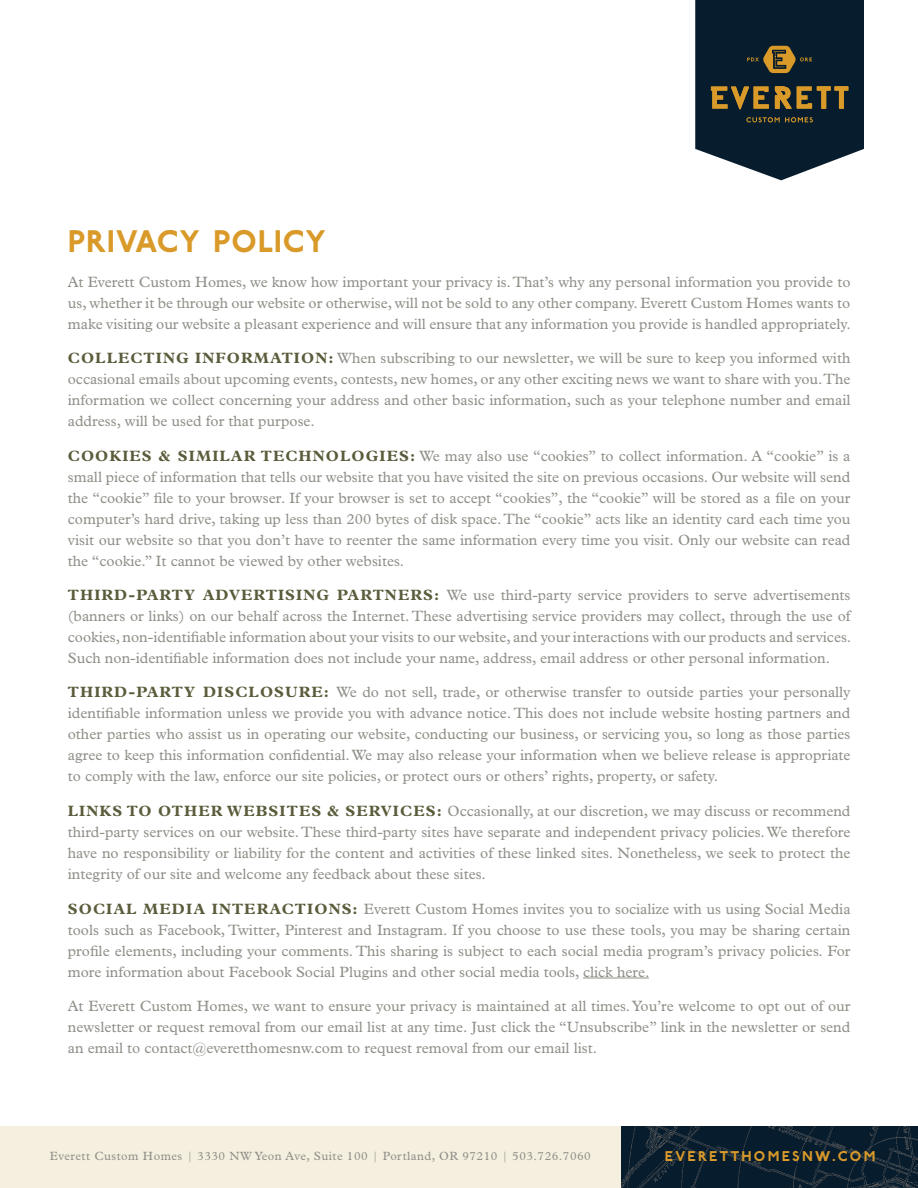
<style>
.page{position:relative;width:918px;height:1188px;background:#fff}
.page>*{position:absolute;margin:0;border:0;box-sizing:border-box;transform-origin:0 0}
.t1{font:700 33px "P22 Johnston Underground";letter-spacing:.025em;color:#d99a29}
.t2{font:15px/21px "Plantin";color:#908f88;text-align:justify}
.t3{font:700 15px "P22 Johnston Underground";letter-spacing:.15em;color:#d99a29}
.t4{font:12px "Plantin";letter-spacing:.04em;color:#908f88}
.s1{font-weight:700;color:#5b5c3b}
</style>
<div class="page">
<div style="left:0;top:1126px;width:625px;height:62px;background:#f5efdf"></div>
<svg style="left:695px;top:0;width:169px;height:180px;background:#2c393e"></svg>
<img style="left:621px;top:1126px;width:297px;height:62px">
<hr style="left:583px;top:978px;width:66px;height:1px;background:#908f88">
<h1 class="t1" style="left:68px;top:222px;width:259px">PRIVACY POLICY</h1>
<p class="t2" style="left:68px;top:271px;width:785px">At Everett Custom Homes, we know how important your privacy is. That’s why any personal information you provide to us, whether it be through our website or otherwise, will not be sold to any other company. Everett Custom Homes wants to make visiting our website a pleasant experience and will ensure that any information you provide is handled appropriately.</p>
<p class="t2" style="left:68px;top:347px;width:784px"><span class="s1">COLLECTING INFORMATION:</span> When subscribing to our newsletter, we will be sure to keep you informed with occasional emails about upcoming events, contests, new homes, or any other exciting news we want to share with you. The information we collect concerning your address and other basic information, such as your telephone number and email address, will be used for that purpose.</p>
<p class="t2" style="left:68px;top:445px;width:784px"><span class="s1">COOKIES &amp; SIMILAR TECHNOLOGIES:</span> We may also use “cookies” to collect information. A “cookie” is a small piece of information that tells our website that you have visited the site on previous occasions. Our website will send the “cookie” file to your browser. If your browser is set to accept “cookies”, the “cookie” will be stored as a file on your computer’s hard drive, taking up less than 200 bytes of disk space. The “cookie” acts like an identity card each time you visit our website so that you don’t have to reenter the same information every time you visit. Only our website can read the “cookie.” It cannot be viewed by other websites.</p>
<p class="t2" style="left:68px;top:584px;width:785px"><span class="s1">THIRD-PARTY ADVERTISING PARTNERS:</span> We use third-party service providers to serve advertisements (banners or links) on our behalf across the Internet. These advertising service providers may collect, through the use of cookies, non-identifiable information about your visits to our website, and your interactions with our products and services.<br>Such non-identifiable information does not include your name, address, email address or other personal information.</p>
<p class="t2" style="left:68px;top:682px;width:784px"><span class="s1">THIRD-PARTY DISCLOSURE:</span> We do not sell, trade, or otherwise transfer to outside parties your personally identifiable information unless we provide you with advance notice. This does not include website hosting partners and other parties who assist us in operating our website, conducting our business, or servicing you, so long as those parties agree to keep this information confidential. We may also release your information when we believe release is appropriate to comply with the law, enforce our site policies, or protect ours or others’ rights, property, or safety.</p>
<p class="t2" style="left:68px;top:800px;width:784px"><span class="s1">LINKS TO OTHER WEBSITES &amp; SERVICES:</span> Occasionally, at our discretion, we may discuss or recommend third-party services on our website. These third-party sites have separate and independent privacy policies. We therefore have no responsibility or liability for the content and activities of these linked sites. Nonetheless, we seek to protect the integrity of our site and welcome any feedback about these sites.</p>
<p class="t2" style="left:68px;top:898px;width:784px"><span class="s1">SOCIAL MEDIA INTERACTIONS:</span> Everett Custom Homes invites you to socialize with us using Social Media tools such as Facebook, Twitter, Pinterest and Instagram. If you choose to use these tools, you may be sharing certain profile elements, including your comments. This sharing is subject to each social media program’s privacy policies. For more information about Facebook Social Plugins and other social media tools, click here.</p>
<p class="t2" style="left:68px;top:995px;width:784px">At Everett Custom Homes, we want to ensure your privacy is maintained at all times. You’re welcome to opt out of our newsletter or request removal from our email list at any time. Just click the “Unsubscribe” link in the newsletter or send an email to contact@everetthomesnw.com to request removal from our email list.</p>
<p class="t4" style="left:50px;top:1149px;width:542px">Everett Custom Homes | 3330 NW Yeon Ave, Suite 100 | Portland, OR 97210 | 503.726.7060</p>
<p class="t3" style="left:665px;top:1147px;width:212px">EVERETTHOMESNW.COM</p>
</div>
